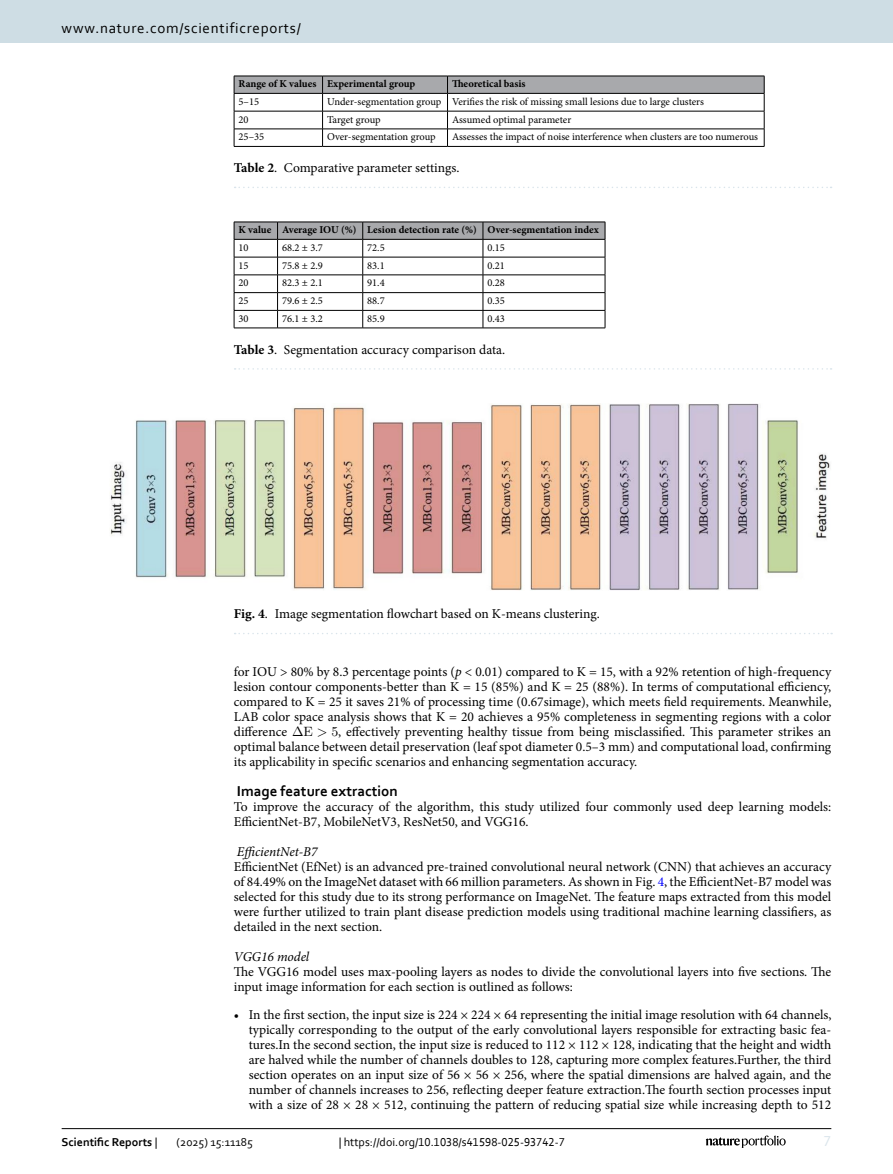
<style>
.page{position:relative;width:893px;height:1174px;background:#fff}
.page>*{position:absolute;margin:0;border:0;box-sizing:border-box;transform-origin:0 0}
.t1{font:15px "Corbel";letter-spacing:.05em;color:#000}
.Head_2{font:700 15px "Corbel";color:#000}
.t2{font:15px "Corbel";color:#d9e4eb}
.Body_Text_Indent{font:13.5px/15px "Minion Pro";color:#000;text-align:justify}
.Body_Text{font:13.5px/15px "Minion Pro";color:#000}
.Table_Caption{font:13.5px "Minion Pro";color:#000}
.Figure_Caption{font:13.5px "Minion Pro";letter-spacing:-.005em;color:#000}
.Head_3{font:italic 13.5px "Minion Pro";letter-spacing:-.005em;color:#000}
.t3{font:12px "Corbel";color:#000}
.t4{font:700 12px "Corbel";color:#000}
.Table_Body{font:10.5px "Minion Pro";color:#000}
.Table_Head{font:700 10.5px "Minion Pro";color:#000}
.s1{font-weight:700}
.s2{font-style:italic}
.s3{font-family:"LM Roman 9"}
.s4{font-family:"SFRM0900"}
.s5{font-family:"LM Math Italic 9"}
.s6{color:#00f}
.s7{font-weight:400}
</style>
<div class="page">
<img style="left:110px;top:403px;width:720px;height:187px">
<svg style="left:235px;top:633px;width:597px;height:1px"></svg>
<hr style="left:278px;top:328px;width:85px;height:1px;background:#000">
<hr style="left:363px;top:328px;width:120px;height:1px;background:#000">
<svg style="left:234px;top:222px;width:372px;height:106px"></svg>
<hr style="left:483px;top:328px;width:122px;height:1px;background:#000">
<hr style="left:234px;top:328px;width:44px;height:1px;background:#000">
<svg style="left:235px;top:368px;width:597px;height:2px"></svg>
<hr style="left:323px;top:146px;width:124px;height:1px;background:#000">
<svg style="left:234px;top:76px;width:531px;height:70px"></svg>
<hr style="left:447px;top:146px;width:317px;height:1px;background:#000">
<hr style="left:234px;top:146px;width:89px;height:1px;background:#000">
<svg style="left:235px;top:187px;width:597px;height:1px"></svg>
<hr style="left:62px;top:1128px;width:769px;height:1px;background:#000">
<svg style="left:706px;top:1135px;width:80px;height:12px"></svg>
<div style="left:0;top:0;width:893px;height:43px;background:#cedde4"></div>
<p class="t1" style="left:62px;top:18px;width:241px">www.nature.com/scientificreports/</p>
<p class="Table_Head" style="left:239px;top:77px;width:79px">Range of K values</p>
<p class="Table_Head" style="left:327px;top:77px;width:90px">Experimental group</p>
<p class="Table_Head" style="left:452px;top:77px;width:75px">Theoretical basis</p>
<p class="Table_Body" style="left:239px;top:95px;width:22px">5–15</p>
<p class="Table_Body" style="left:327px;top:95px;width:116px">Under-segmentation group</p>
<p class="Table_Body" style="left:452px;top:95px;width:253px">Verifies the risk of missing small lesions due to large clusters</p>
<p class="Table_Body" style="left:239px;top:112px;width:12px">20</p>
<p class="Table_Body" style="left:327px;top:112px;width:55px">Target group</p>
<p class="Table_Body" style="left:452px;top:112px;width:121px">Assumed optimal parameter</p>
<p class="Table_Body" style="left:239px;top:130px;width:27px">25–35</p>
<p class="Table_Body" style="left:327px;top:130px;width:110px">Over-segmentation group</p>
<p class="Table_Body" style="left:452px;top:130px;width:308px">Assesses the impact of noise interference when clusters are too numerous</p>
<p class="Table_Caption" style="left:234px;top:159px;width:227px"><span class="s1">Table 2</span>. Comparative parameter settings.</p>
<p class="Table_Head" style="left:239px;top:223px;width:34px">K value</p>
<p class="Table_Head" style="left:282px;top:223px;width:76px">Average IOU (%)</p>
<p class="Table_Head" style="left:367px;top:223px;width:111px">Lesion detection rate (%)</p>
<p class="Table_Head" style="left:487px;top:223px;width:113px">Over-segmentation index</p>
<p class="Table_Body" style="left:239px;top:240px;width:12px">10</p>
<p class="Table_Body" style="left:282px;top:240px;width:42px">68.2 ± 3.7</p>
<p class="Table_Body" style="left:367px;top:240px;width:19px">72.5</p>
<p class="Table_Body" style="left:487px;top:240px;width:19px">0.15</p>
<p class="Table_Body" style="left:239px;top:258px;width:12px">15</p>
<p class="Table_Body" style="left:282px;top:258px;width:42px">75.8 ± 2.9</p>
<p class="Table_Body" style="left:367px;top:258px;width:19px">83.1</p>
<p class="Table_Body" style="left:487px;top:258px;width:19px">0.21</p>
<p class="Table_Body" style="left:239px;top:276px;width:12px">20</p>
<p class="Table_Body" style="left:282px;top:276px;width:42px">82.3 ± 2.1</p>
<p class="Table_Body" style="left:367px;top:276px;width:19px">91.4</p>
<p class="Table_Body" style="left:487px;top:276px;width:19px">0.28</p>
<p class="Table_Body" style="left:239px;top:294px;width:12px">25</p>
<p class="Table_Body" style="left:282px;top:294px;width:42px">79.6 ± 2.5</p>
<p class="Table_Body" style="left:367px;top:294px;width:19px">88.7</p>
<p class="Table_Body" style="left:487px;top:294px;width:19px">0.35</p>
<p class="Table_Body" style="left:239px;top:311px;width:12px">30</p>
<p class="Table_Body" style="left:282px;top:311px;width:42px">76.1 ± 3.2</p>
<p class="Table_Body" style="left:367px;top:311px;width:19px">85.9</p>
<p class="Table_Body" style="left:487px;top:311px;width:19px">0.43</p>
<p class="Table_Caption" style="left:234px;top:340px;width:273px"><span class="s1">Table 3</span>. Segmentation accuracy comparison data.</p>
<p class="Figure_Caption" style="left:234px;top:605px;width:367px"><span class="s1">Fig. 4</span>. Image segmentation flowchart based on K-means clustering.</p>
<p class="Body_Text_Indent" style="left:234px;top:664px;width:599px">for IOU &gt; 80% by 8.3 percentage points (<span class="s2">p</span> &lt; 0.01) compared to K = 15, with a 92% retention of high-frequency lesion contour components-better than K = 15 (85%) and K = 25 (88%). In terms of computational efficiency, compared to K = 25 it saves 21% of processing time (0.67simage), which meets field requirements. Meanwhile, LAB color space analysis shows that K = 20 achieves a 95% completeness in segmenting regions with a color difference <span class="s3">∆</span><span class="s4">E</span> <span class="s5">&gt;</span> <span class="s3">5</span>, effectively preventing healthy tissue from being misclassified. This parameter strikes an optimal balance between detail preservation (leaf spot diameter 0.5–3 mm) and computational load, confirming its applicability in specific scenarios and enhancing segmentation accuracy.</p>
<p class="Head_2" style="left:237px;top:782px;width:162px">Image feature extraction</p>
<p class="Body_Text" style="left:234px;top:799px;width:599px">To improve the accuracy of the algorithm, this study utilized four commonly used deep learning models:<br>EfficientNet-B7, MobileNetV3, ResNet50, and VGG16.</p>
<p class="Head_3" style="left:237px;top:842px;width:82px">EfficientNet-B7</p>
<p class="Body_Text" style="left:234px;top:859px;width:599px;text-align:justify">EfficientNet (EfNet) is an advanced pre-trained convolutional neural network (CNN) that achieves an accuracy of 84.49% on the ImageNet dataset with 66 million parameters. As shown in Fig. <span class="s6">4</span>, the EfficientNet-B7 model was selected for this study due to its strong performance on ImageNet. The feature maps extracted from this model were further utilized to train plant disease prediction models using traditional machine learning classifiers, as detailed in the next section.</p>
<p class="Head_3" style="left:234px;top:947px;width:77px">VGG16 model</p>
<p class="Body_Text" style="left:234px;top:964px;width:599px">The VGG16 model uses max-pooling layers as nodes to divide the convolutional layers into five sections. The input image information for each section is outlined as follows:</p>
<p class="Body_Text_Indent" style="left:249px;top:1007px;width:584px;text-indent:-15px">• In the first section, the input size is 224 × 224 × 64 representing the initial image resolution with 64 channels, typically corresponding to the output of the early convolutional layers responsible for extracting basic fea&shy;tures.In the second section, the input size is reduced to 112 × 112 × 128, indicating that the height and width are halved while the number of channels doubles to 128, capturing more complex features.Further, the third section operates on an input size of 56 × 56 × 256, where the spatial dimensions are halved again, and the number of channels increases to 256, reflecting deeper feature extraction.The fourth section processes input with a size of 28 × 28 × 512, continuing the pattern of reducing spatial size while increasing depth to 512</p>
<p class="t4" style="left:62px;top:1134px;width:97px">Scientific Reports <span class="s7">|</span></p>
<p class="t3" style="left:177px;top:1134px;width:78px">(2025) 15:11185</p>
<p class="t3" style="left:339px;top:1134px;width:228px">| https://doi.org/10.1038/s41598-025-93742-7</p>
<p class="t2" style="left:824px;top:1132px;width:9px">7</p>
</div>
